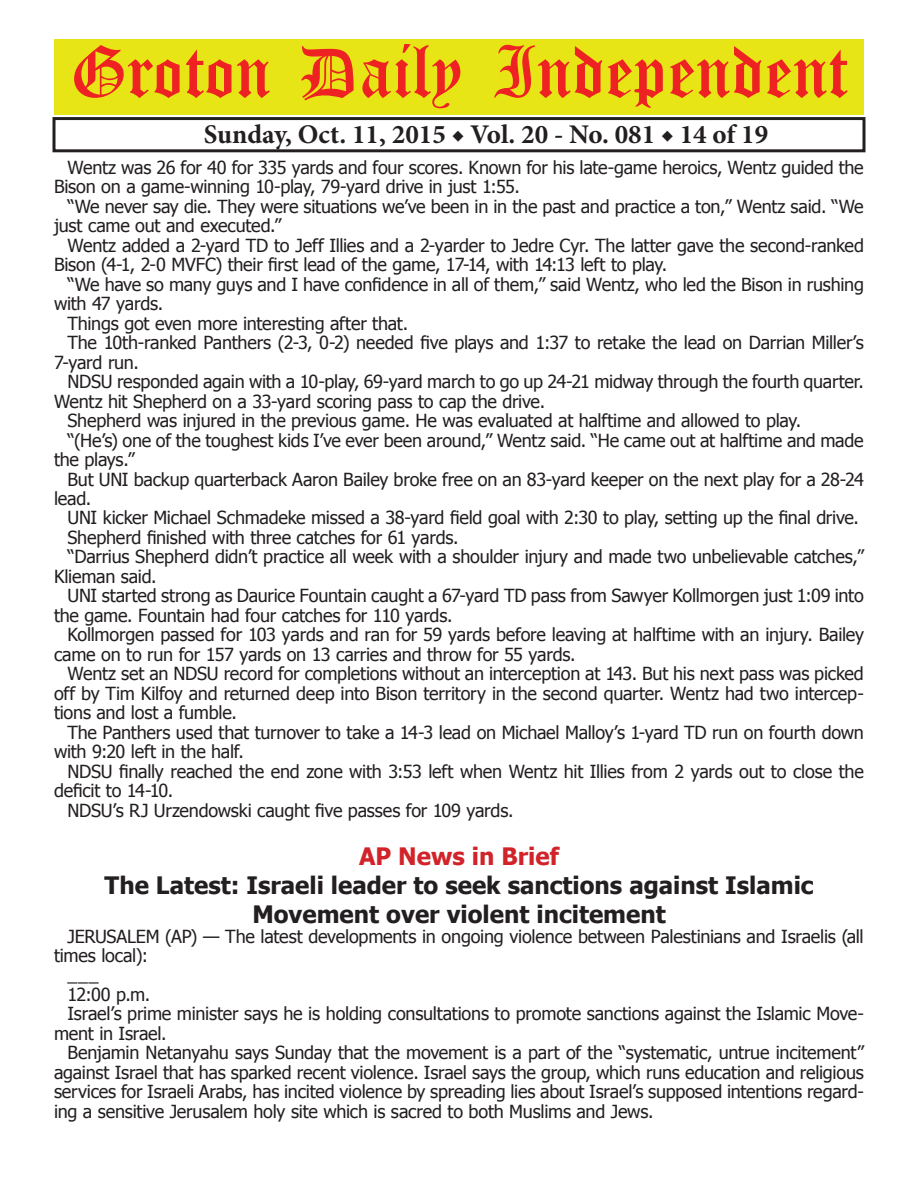
<style>
.page{position:relative;width:918px;height:1188px;background:#fff}
.page>*{position:absolute;margin:0;border:0;box-sizing:border-box;transform-origin:0 0}
.t1{font:54px "Old English Five";color:#ee2123}
.t2{font:700 27px "Minion Pro";color:#231f20}
.t3{font:700 24px/28.8px "Tahoma";color:#231f20;text-align:center}
.t4{font:700 24px "Tahoma";color:#d1232a}
.t5{font:18px/19.5px "Tahoma";letter-spacing:-.015em;color:#231f20}
</style>
<div class="page">
<div style="left:52px;top:117px;width:814px;height:35px;border:3px solid #231f20"></div>
<div style="left:54px;top:40px;width:810px;height:75px;background:#e7e515"></div>
<h1 class="t1" style="left:70px;top:47px;width:779px">Groton Daily Independent</h1>
<h2 class="t2" style="left:204px;top:116px;width:566px">Sunday, Oct. 11, 2015 ◆ Vol. 20 - No. 081 ◆ 14 of 19</h2>
<p class="t5" style="left:54px;top:156px;width:811px;text-indent:14px">Wentz was 26 for 40 for 335 yards and four scores. Known for his late-game heroics, Wentz guided the<br>Bison on a game-winning 10-play, 79-yard drive in just 1:55.</p>
<p class="t5" style="left:54px;top:195px;width:811px;text-indent:14px">“We never say die. They were situations we’ve been in in the past and practice a ton,” Wentz said. “We just came out and executed.”</p>
<p class="t5" style="left:54px;top:234px;width:811px;text-indent:14px">Wentz added a 2-yard TD to Jeff Illies and a 2-yarder to Jedre Cyr. The latter gave the second-ranked<br>Bison (4-1, 2-0 MVFC) their first lead of the game, 17-14, with 14:13 left to play.</p>
<p class="t5" style="left:68px;top:273px;width:798px">“We have so many guys and I have confidence in all of them,” said Wentz, who led the Bison in rushing</p>
<p class="t5" style="left:54px;top:293px;width:111px">with 47 yards.</p>
<p class="t5" style="left:68px;top:312px;width:342px">Things got even more interesting after that.</p>
<p class="t5" style="left:68px;top:332px;width:798px">The 10th-ranked Panthers (2-3, 0-2) needed five plays and 1:37 to retake the lead on Darrian Miller’s</p>
<p class="t5" style="left:54px;top:351px;width:86px">7-yard run.</p>
<p class="t5" style="left:68px;top:371px;width:798px">NDSU responded again with a 10-play, 69-yard march to go up 24-21 midway through the fourth quarter.</p>
<p class="t5" style="left:54px;top:390px;width:493px">Wentz hit Shepherd on a 33-yard scoring pass to cap the drive.</p>
<p class="t5" style="left:68px;top:410px;width:735px">Shepherd was injured in the previous game. He was evaluated at halftime and allowed to play.</p>
<p class="t5" style="left:68px;top:429px;width:798px">“(He’s) one of the toughest kids I’ve ever been around,” Wentz said. “He came out at halftime and made</p>
<p class="t5" style="left:54px;top:449px;width:82px">the plays.”</p>
<p class="t5" style="left:68px;top:468px;width:798px">But UNI backup quarterback Aaron Bailey broke free on an 83-yard keeper on the next play for a 28-24</p>
<p class="t5" style="left:54px;top:488px;width:39px">lead.</p>
<p class="t5" style="left:68px;top:507px;width:793px">UNI kicker Michael Schmadeke missed a 38-yard field goal with 2:30 to play, setting up the final drive.</p>
<p class="t5" style="left:68px;top:527px;width:393px">Shepherd finished with three catches for 61 yards.</p>
<p class="t5" style="left:68px;top:546px;width:798px">“Darrius Shepherd didn’t practice all week with a shoulder injury and made two unbelievable catches,”</p>
<p class="t5" style="left:54px;top:566px;width:104px">Klieman said.</p>
<p class="t5" style="left:68px;top:585px;width:798px">UNI started strong as Daurice Fountain caught a 67-yard TD pass from Sawyer Kollmorgen just 1:09 into</p>
<p class="t5" style="left:54px;top:605px;width:400px">the game. Fountain had four catches for 110 yards.</p>
<p class="t5" style="left:68px;top:624px;width:798px">Kollmorgen passed for 103 yards and ran for 59 yards before leaving at halftime with an injury. Bailey</p>
<p class="t5" style="left:54px;top:644px;width:523px">came on to run for 157 yards on 13 carries and throw for 55 yards.</p>
<p class="t5" style="left:68px;top:663px;width:798px">Wentz set an NDSU record for completions without an interception at 143. But his next pass was picked</p>
<p class="t5" style="left:54px;top:683px;width:812px">off by Tim Kilfoy and returned deep into Bison territory in the second quarter. Wentz had two intercep-</p>
<p class="t5" style="left:54px;top:702px;width:184px">tions and lost a fumble.</p>
<p class="t5" style="left:68px;top:722px;width:798px">The Panthers used that turnover to take a 14-3 lead on Michael Malloy’s 1-yard TD run on fourth down</p>
<p class="t5" style="left:54px;top:741px;width:191px">with 9:20 left in the half.</p>
<p class="t5" style="left:68px;top:761px;width:798px">NDSU finally reached the end zone with 3:53 left when Wentz hit Illies from 2 yards out to close the</p>
<p class="t5" style="left:54px;top:780px;width:121px">deficit to 14-10.</p>
<p class="t5" style="left:68px;top:800px;width:448px">NDSU’s RJ Urzendowski caught five passes for 109 yards.</p>
<h3 class="t4" style="left:359px;top:840px;width:201px">AP News in Brief</h3>
<h3 class="t3" style="left:105px;top:870px;width:710px">The Latest: Israeli leader to seek sanctions against Islamic<br>Movement over violent incitement</h3>
<p class="t5" style="left:68px;top:925px;width:798px">JERUSALEM (AP) — The latest developments in ongoing violence between Palestinians and Israelis (all</p>
<p class="t5" style="left:54px;top:945px;width:96px">times local):</p>
<p class="t5" style="left:68px;top:964px;width:33px">___</p>
<p class="t5" style="left:68px;top:984px;width:84px">12:00 p.m.</p>
<p class="t5" style="left:68px;top:1003px;width:798px">Israel’s prime minister says he is holding consultations to promote sanctions against the Islamic Move-</p>
<p class="t5" style="left:54px;top:1023px;width:114px">ment in Israel.</p>
<p class="t5" style="left:68px;top:1042px;width:798px">Benjamin Netanyahu says Sunday that the movement is a part of the “systematic, untrue incitement”</p>
<p class="t5" style="left:54px;top:1062px;width:811px">against Israel that has sparked recent violence. Israel says the group, which runs education and religious</p>
<p class="t5" style="left:54px;top:1081px;width:812px">services for Israeli Arabs, has incited violence by spreading lies about Israel’s supposed intentions regard-</p>
<p class="t5" style="left:54px;top:1101px;width:601px">ing a sensitive Jerusalem holy site which is sacred to both Muslims and Jews.</p>
</div>
